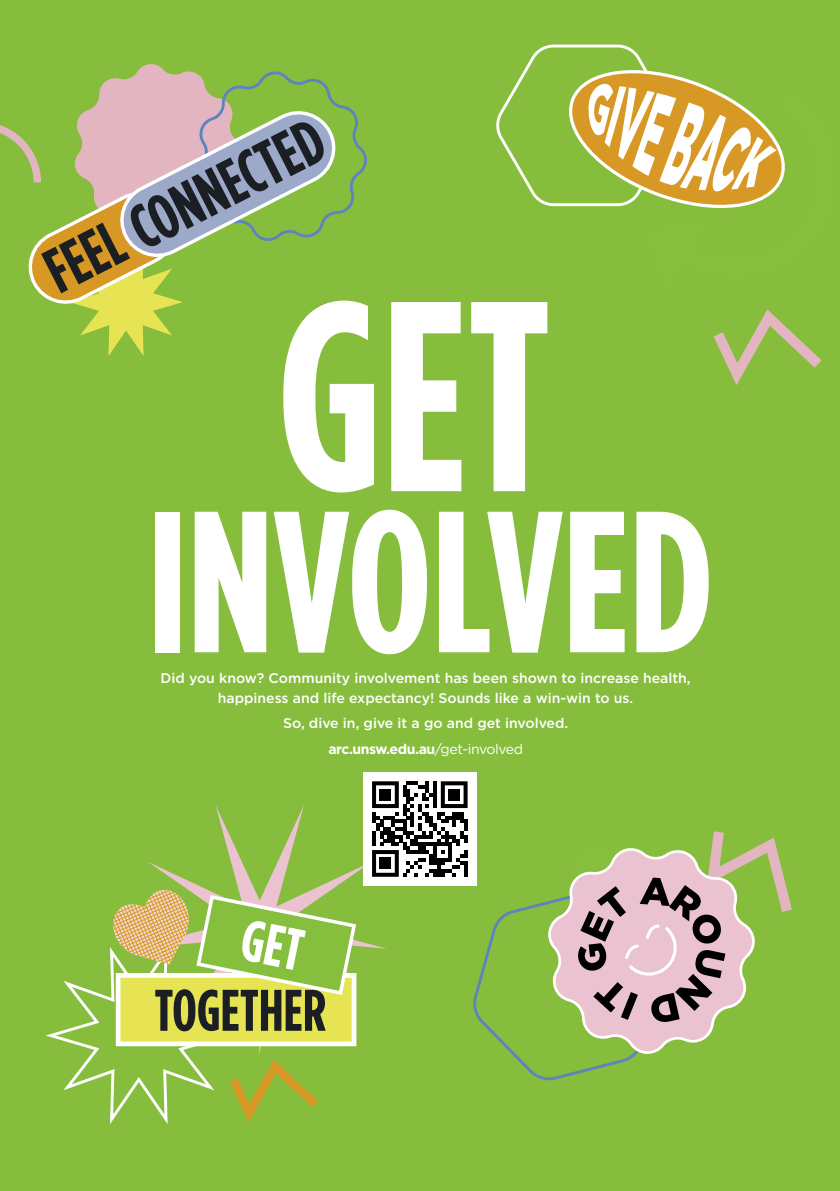
<style>
.page{position:relative;width:840px;height:1191px;background:#fff}
.page>*{position:absolute;margin:0;border:0;box-sizing:border-box;transform-origin:0 0}
.t1{font:700 condensed 270.2px "Gotham HTF";color:#fff;scale:.96 1}
.t2{font:700 condensed 200.6px "Gotham HTF";color:#fff}
.t3{font:700 condensed 63.2px "Gotham HTF";color:#1b1e22}
.t4{font:700 condensed 58.4px "Gotham HTF";color:#1b1e22}
.t5{font:500 14px/20px "Gotham HTF";color:#fff;text-align:center}
.s1{font-weight:700}
.s2{font-weight:400}
</style>
<div class="page">
<div style="left:0;top:0;width:839px;height:1191px;background:#86bd3d"></div>
<svg style="left:148px;top:805px;width:224px;height:143px"></svg>
<svg style="left:496px;top:44px;width:212px;height:163px"></svg>
<svg style="left:640px;top:87px;width:145px;height:121px"></svg>
<svg style="left:713px;top:309px;width:109px;height:76px"></svg>
<svg style="left:0;top:64px;width:367px;height:292px"></svg>
<div style="left:364px;top:773px;width:111px;height:111px;background:#fff"></div>
<svg style="left:372px;top:781px;width:420px;height:300px"></svg>
<div style="left:379px;top:789px;width:12px;height:11px;background:#000"></div>
<div style="left:448px;top:789px;width:11px;height:11px;background:#000"></div>
<div style="left:379px;top:857px;width:12px;height:12px;background:#000"></div>
<svg style="left:46px;top:888px;width:312px;height:236px"></svg>
<h3 class="t3" style="left:33px;top:243px;width:306px;rotate:-27deg">FEEL CONNECTED</h3>
<h1 class="t1" style="left:277px;top:244px;width:287px">GET</h1>
<h2 class="t2" style="left:148px;top:469px;width:567px">INVOLVED</h2>
<p class="t5" style="left:160px;top:667px;width:531px">Did you know? Community involvement has been shown to increase health, happiness and life expectancy! Sounds like a win-win to us.</p>
<p class="t5" style="left:283px;top:710px;width:286px;line-height:25.6px">So, dive in, give it a go and get involved. <span class="s1">arc.unsw.edu.au</span><span class="s2">/get-involved</span></p>
<h3 class="t4" style="left:154px;top:977px;width:173px">TOGETHER</h3>
</div>
